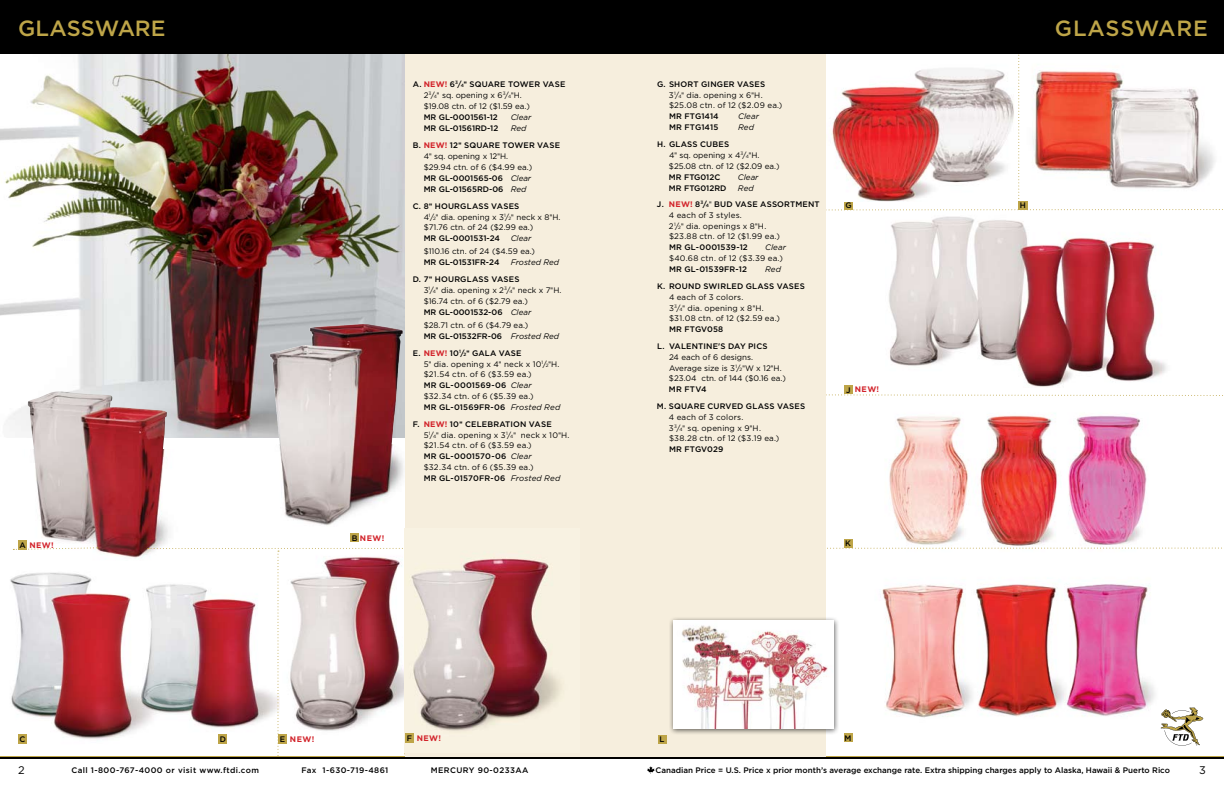
<style>
.page{position:relative;width:1224px;height:792px;background:#fff}
.page>*{position:absolute;margin:0;border:0;box-sizing:border-box;transform-origin:0 0}
.t1{font:500 22px "Gotham";letter-spacing:.01em;color:#bea548}
.t2{font:500 22px "Gotham";letter-spacing:.03em;color:#bea548}
.t3{font:11px "Gotham";color:#000}
.t4{font:8px/11px "Gotham";letter-spacing:.005em;color:#000}
.t5{font:500 8px/17px "Gotham";letter-spacing:.02em;color:#000}
.t6{font:500 8px "Gotham";color:#000}
.t7{font:500 8px "Gotham";letter-spacing:.05em;color:#000}
.t8{font:italic 8px "Gotham";letter-spacing:.005em;color:#000}
.t9{font:700 8px "Gotham";letter-spacing:.045em;color:#d2232a}
.s1{font-weight:500}
.s2{font-weight:700;color:#d2232a}
.s3{font-family:"Chalet";font-weight:700}
.s4{font-family:"Chalet London Nineteen Eighty"}
.s5{font-weight:400;font-style:italic}
.s6{font-style:italic}
.s7{font-weight:400}
.s8{font-family:"Chalet London Nineteen Eighty";font-weight:400}
.s9{font-weight:500;color:#000}
</style>
<div class="page">
<svg style="left:647px;top:766px;width:8px;height:8px"></svg>
<img style="left:0;top:54px;width:405px;height:384px">
<img style="left:10px;top:572px;width:138px;height:167px">
<img style="left:13px;top:391px;width:171px;height:167px">
<img style="left:889px;top:413px;width:258px;height:133px">
<svg style="left:826px;top:394px;width:397px;height:2px"></svg>
<svg style="left:826px;top:54px;width:397px;height:157px"></svg>
<div style="left:844px;top:201px;width:9px;height:9px;background:#bea548"></div>
<div style="left:18px;top:540px;width:9px;height:10px;background:#bea548"></div>
<div style="left:18px;top:734px;width:9px;height:10px;background:#bea548"></div>
<svg style="left:13px;top:547px;width:85px;height:3px"></svg>
<img style="left:257px;top:324px;width:148px;height:205px">
<div style="left:350px;top:533px;width:9px;height:9px;background:#bea548"></div>
<img style="left:148px;top:547px;width:1074px;height:209px">
<hr style="left:0;top:756px;width:612px;height:1px;background:#bea548">
<hr style="left:0;top:757px;width:612px;height:2px;background:#000">
<hr style="left:612px;top:756px;width:612px;height:1px;background:#bea548">
<hr style="left:612px;top:757px;width:612px;height:2px;background:#000">
<img style="left:826px;top:55px;width:188px;height:147px">
<div style="left:844px;top:733px;width:9px;height:9px;background:#bea548"></div>
<img style="left:889px;top:216px;width:278px;height:171px">
<div style="left:844px;top:385px;width:9px;height:9px;background:#bea548"></div>
<div style="left:405px;top:47px;width:421px;height:710px;background:#f6eedd"></div>
<img style="left:404px;top:529px;width:155px;height:223px">
<div style="left:405px;top:733px;width:9px;height:10px;background:#bea548"></div>
<div style="left:0;top:0;width:612px;height:54px;background:#000"></div>
<div style="left:612px;top:0;width:612px;height:54px;background:#000"></div>
<div style="left:844px;top:539px;width:9px;height:9px;background:#bea548"></div>
<div style="left:669px;top:616px;width:171px;height:119px;background:#000;opacity:.65"></div>
<img style="left:673px;top:620px;width:160px;height:108px">
<div style="left:658px;top:735px;width:9px;height:9px;background:#bea548"></div>
<h1 class="t1" style="left:18px;top:13px;width:149px">GLASSWAR E</h1>
<h1 class="t2" style="left:1055px;top:13px;width:155px">GLASSWAR E</h1>
<p class="t4" style="left:424px;top:78px;width:143px;text-indent:-11px"><span class="s1">A.</span> <span class="s2">NEW!</span> <span class="s1">6</span><sup>3</sup><span class="s1">/</span><sub>4</sub><span class="s3">"</span> <span class="s1">SQUARE TOWER VASE<br></span>2<sup>3</sup>/<sub>4</sub><span class="s4">"</span> sq. opening x 6<sup>3</sup>/<sub>4</sub><span class="s4">"</span>H.<br>$19.08 ctn. of 12 ($1.59 ea.)</p>
<p class="t6" style="left:424px;top:112px;width:76px">MR GL-0001561-12</p>
<p class="t8" style="left:511px;top:112px;width:22px">Clear</p>
<p class="t6" style="left:424px;top:123px;width:76px">MR GL-01561RD-12</p>
<p class="t5" style="left:413px;top:119px;width:149px;text-indent:98px"><span class="s5">Red<br></span>B. <span class="s2">NEW!</span> 12<span class="s3">"</span> SQUARE TOWER VASE</p>
<p class="t4" style="left:424px;top:150px;width:110px">4<span class="s4">"</span> sq. opening x 12<span class="s4">"</span>H. $29.94 ctn. of 6 ($4.99 ea.)<br><span class="s1">MR GL-0001565-06</span> <span class="s6">Clear<br></span><span class="s1">MR GL-01565RD-06</span> <span class="s6">Red</span></p>
<p class="t4" style="left:424px;top:200px;width:138px;text-indent:-11px"><span class="s1">C. 8</span><span class="s3">"</span> <span class="s1">H OURGLASS VASES<br></span>4<sup>1</sup>/<sub>2</sub><span class="s4">"</span> dia. opening x 3<sup>1</sup>/<sub>2</sub><span class="s4">"</span> neck x 8<span class="s4">"</span>H.</p>
<p class="t4" style="left:424px;top:221px;width:111px">$71.76 ctn. of 24 ($2.99 ea.)</p>
<p class="t6" style="left:424px;top:233px;width:78px">MR GL-0001531-24</p>
<p class="t8" style="left:511px;top:233px;width:22px">Clear</p>
<p class="t4" style="left:424px;top:245px;width:113px">$110.16 ctn. of 24 ($4.59 ea.)</p>
<p class="t6" style="left:424px;top:257px;width:77px">MR GL-01531FR-24</p>
<p class="t5" style="left:413px;top:253px;width:148px;text-indent:98px"><span class="s5">Frosted Red<br></span>D. 7<span class="s3">"</span> H OURGLASS VASES</p>
<p class="t4" style="left:424px;top:284px;width:139px">3<sup>1</sup>/<sub>4</sub><span class="s4">"</span> dia. opening x 2<sup>3</sup>/<sub>4</sub><span class="s4">"</span> neck x 7<span class="s4">"</span>H. $16.74 ctn. of 6 ($2.79 ea.)<br><span class="s1">MR GL-0001532-06</span> <span class="s6">Clear</span></p>
<p class="t4" style="left:424px;top:319px;width:137px">$28.71 ctn. of 6 ($4.79 ea.)<br><span class="s1">MR GL-01532FR-06</span> <span class="s6">Frosted Red</span></p>
<p class="t4" style="left:424px;top:347px;width:137px;text-indent:-11px"><span class="s1">E.</span> <span class="s2">NEW!</span> <span class="s1">10</span><sup>1</sup><span class="s1">/</span><sub>2</sub><span class="s3">"</span> <span class="s1">GALA VASE<br></span>5<span class="s4">"</span> dia. opening x 4<span class="s4">"</span> neck x 10<sup>1</sup>/<sub>2</sub><span class="s4">"</span>H.</p>
<p class="t4" style="left:424px;top:368px;width:138px">$21.54 ctn. of 6 ($3.59 ea.)<br><span class="s1">MR GL-0001569-06</span> <span class="s6">Clear </span>$32.34 ctn. of 6 ($5.39 ea.)<br><span class="s1">MR GL-01569FR-06</span> <span class="s6">Frosted Red</span></p>
<p class="t4" style="left:424px;top:418px;width:147px;text-indent:-11px"><span class="s1">F.</span> <span class="s2">NEW!</span> <span class="s1">10</span><span class="s3">"</span> <span class="s1">CELEBRATION VASE<br></span>5<sup>1</sup>/<sub>4</sub><span class="s4">"</span> dia. opening x 3<sup>1</sup>/<sub>4</sub><span class="s4">"</span> neck x 10<span class="s4">"</span>H.</p>
<p class="t4" style="left:424px;top:439px;width:138px">$21.54 ctn. of 6 ($3.59 ea.)<br><span class="s1">MR GL-0001570-06</span> <span class="s6">Clear </span>$32.34 ctn. of 6 ($5.39 ea.)<br><span class="s1">MR GL-01570FR-06</span> <span class="s6">Frosted Red</span></p>
<p class="t5" style="left:657px;top:78px;width:109px;line-height:11px;text-align:right">G. SHORT GINGER VASES<br><span class="s7">3</span><sup>1</sup><span class="s7">/</span><sub>4</sub><span class="s8">"</span> <span class="s7">dia. opening x 6</span><span class="s8">"</span><span class="s7">H.</span></p>
<p class="t4" style="left:669px;top:99px;width:115px">$25.08 ctn. of 12 ($2.09 ea.)</p>
<p class="t5" style="left:669px;top:107px;width:51px">MR FTG1414</p>
<p class="t8" style="left:738px;top:111px;width:23px">Clear</p>
<p class="t5" style="left:669px;top:118px;width:51px">MR FTG1415</p>
<p class="t8" style="left:738px;top:122px;width:18px">Red</p>
<p class="t4" style="left:669px;top:138px;width:112px;text-indent:-12px"><span class="s1">H. G LASS CU BES<br></span>4<span class="s4">"</span> sq. opening x 4<sup>3</sup>/<sub>4</sub><span class="s4">"</span>H. $25.08 ctn. of 12 ($2.09 ea.)</p>
<p class="t5" style="left:669px;top:168px;width:53px">MR FTG012C</p>
<p class="t8" style="left:738px;top:172px;width:22px">Clear</p>
<p class="t6" style="left:669px;top:183px;width:55px">MR FTG012RD</p>
<p class="t5" style="left:657px;top:180px;width:164px;line-height:16px;text-indent:81px"><span class="s5">Red<br></span>J. <span class="s2">NEW!</span> 8<sup>3</sup>/<sub>4</sub><span class="s8">"</span> BU D VASE ASSORTM ENT</p>
<p class="t4" style="left:669px;top:209px;width:99px">4 each of 3 styles.<br>2<sup>1</sup>/<sub>2</sub><span class="s4">"</span> dia. openings x 8<span class="s4">"</span>H.</p>
<p class="t4" style="left:669px;top:230px;width:112px">$23.88 ctn. of 12 ($1.99 ea.)</p>
<p class="t5" style="left:669px;top:238px;width:80px">MR GL-0001539-12</p>
<p class="t8" style="left:765px;top:242px;width:23px">Clear</p>
<p class="t4" style="left:669px;top:252px;width:115px">$40.68 ctn. of 12 ($3.39 ea.)</p>
<p class="t5" style="left:669px;top:260px;width:79px">MR GL-01539FR-12</p>
<p class="t8" style="left:765px;top:264px;width:18px">Red</p>
<p class="t5" style="left:657px;top:277px;width:149px">K. ROU ND SWIRLED GLASS VASES</p>
<p class="t4" style="left:669px;top:291px;width:96px">4 each of 3 colors.<br>3<sup>3</sup>/<sub>4</sub><span class="s4">"</span> dia. opening x 8<span class="s4">"</span>H.</p>
<p class="t4" style="left:669px;top:312px;width:112px">$31.08 ctn. of 12 ($2.59 ea.)</p>
<p class="t5" style="left:669px;top:320px;width:28px">MR FTGV</p>
<p class="t5" style="left:657px;top:320px;width:112px;text-indent:50px">058<br>L. VALENTINE'S DAY PICS</p>
<p class="t4" style="left:657px;top:351px;width:126px;text-indent:12px">24 each of 6 designs.<br>Average size is 3<sup>1</sup>/<sub>2</sub><span class="s4">"</span>W x 12<span class="s4">"</span>H.</p>
<p class="t4" style="left:669px;top:372px;width:118px">$23.04 ctn. of 144 ($0.16 ea.)</p>
<p class="t5" style="left:657px;top:380px;width:150px;text-indent:12px">MR FTV4<br>M . SQUARE CURVED GLASS VASES</p>
<p class="t4" style="left:669px;top:411px;width:94px">4 each of 3 colors.<br>3<sup>3</sup>/<sub>4</sub><span class="s4">"</span> sq. opening x 9<span class="s4">"</span>H.</p>
<p class="t4" style="left:669px;top:432px;width:112px">$38.28 ctn. of 12 ($3.19 ea.)</p>
<p class="t5" style="left:669px;top:440px;width:28px">MR FTGV</p>
<p class="t5" style="left:707px;top:440px;width:18px">029</p>
<p class="t5" style="left:845px;top:197px;width:8px">G</p>
<p class="t5" style="left:1020px;top:197px;width:8px">H</p>
<p class="t9" style="left:846px;top:384px;width:35px"><span class="s9">J</span> NEW!</p>
<p class="t9" style="left:19px;top:540px;width:36px"><span class="s9">A</span> NEW!</p>
<p class="t9" style="left:352px;top:533px;width:34px"><span class="s9">B</span> NEW!</p>
<p class="t5" style="left:845px;top:535px;width:7px">K</p>
<p class="t5" style="left:20px;top:730px;width:7px">C</p>
<p class="t5" style="left:220px;top:730px;width:8px">D</p>
<p class="t9" style="left:280px;top:734px;width:36px"><span class="s9">E</span> NEW!</p>
<p class="t5" style="left:407px;top:729px;width:5px">F</p>
<p class="t9" style="left:417px;top:733px;width:26px">NEW!</p>
<p class="t5" style="left:660px;top:731px;width:6px">L</p>
<p class="t5" style="left:845px;top:729px;width:7px">M</p>
<h2 class="t3" style="left:18px;top:763px;width:8px">2</h2>
<p class="t7" style="left:71px;top:765px;width:189px">CALL 1-800-767-4000 OR VISIT WWW.FTDI.COM</p>
<p class="t7" style="left:301px;top:765px;width:89px">FAX 1-630-719-4861</p>
<p class="t7" style="left:431px;top:765px;width:92px">MERCURY 90-0233AA</p>
<p class="t6" style="left:656px;top:765px;width:516px">CANADIAN PRICE = U.S. PRICE X PRIOR MONTH’S AVERAGE EXCHANGE RATE. EXTRA SHIPPING CHARGES APPLY TO ALASKA, HAWAII &amp; PUERTO RICO</p>
<h2 class="t3" style="left:1199px;top:763px;width:8px">3</h2>
</div>
